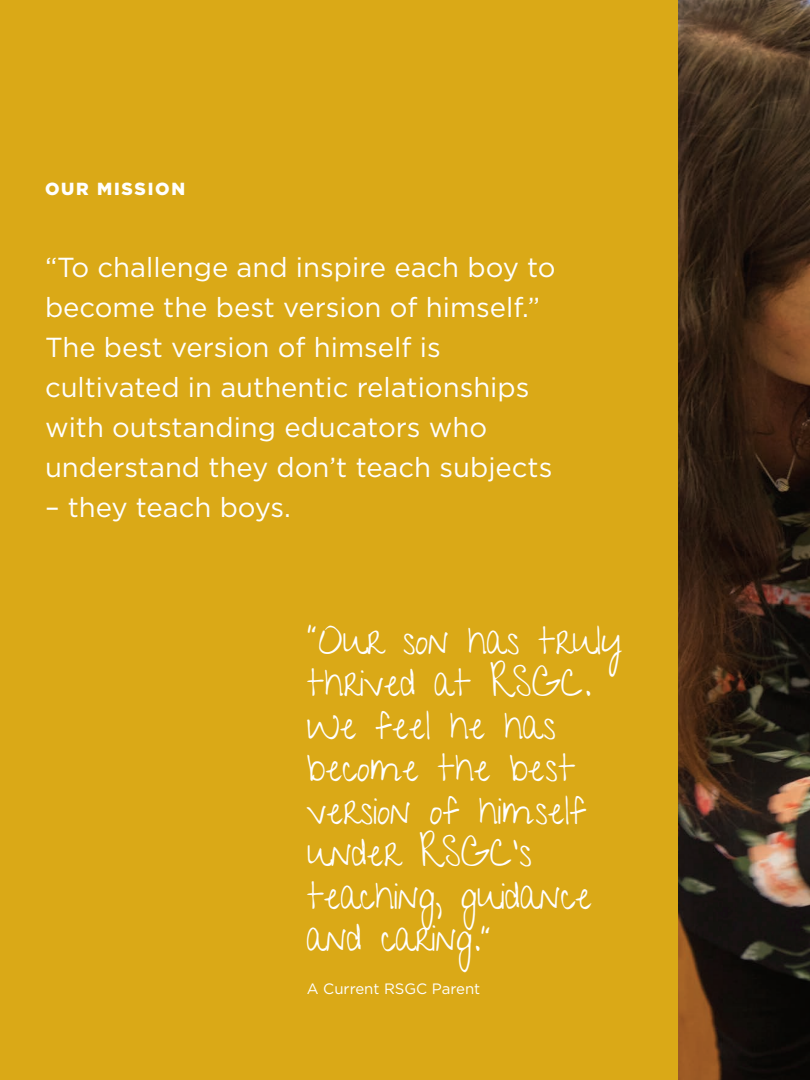
<style>
.page{position:relative;width:810px;height:1080px;background:#fff}
.page>*{position:absolute;margin:0;border:0;box-sizing:border-box;transform-origin:0 0}
.t1{font:37.5px/42.5px "Give You Glory";color:#fff}
.t2{font:27.5px/40px "Gotham";color:#fff}
.t3{font:900 17.5px "Gotham";letter-spacing:.1em;color:#fff}
.t4{font:15px "Gotham";color:#fff}
</style>
<div class="page">
<img style="left:677px;top:0;width:133px;height:1080px">
<div style="left:0;top:0;width:677px;height:1080px;background:#daa917"></div>
<p class="t3" style="left:45px;top:178px;width:142px">OUR MISSION</p>
<p class="t2" style="left:45px;top:247px;width:512px">“To challenge and inspire each boy to become the best version of himself.”</p>
<p class="t2" style="left:45px;top:327px;width:509px">The best version of himself is cultivated in authentic relationships with outstanding educators who understand they don’t teach subjects</p>
<p class="t2" style="left:45px;top:487px;width:248px">– they teach boys.</p>
<p class="t1" style="left:307px;top:620px;width:317px">“Our son has truly thrived at RSGC.<br>We feel he has become the best version of himself under RSGC’s teaching, guidance and caring.”</p>
<p class="t4" style="left:307px;top:980px;width:175px">A Current RSGC Parent</p>
</div>
